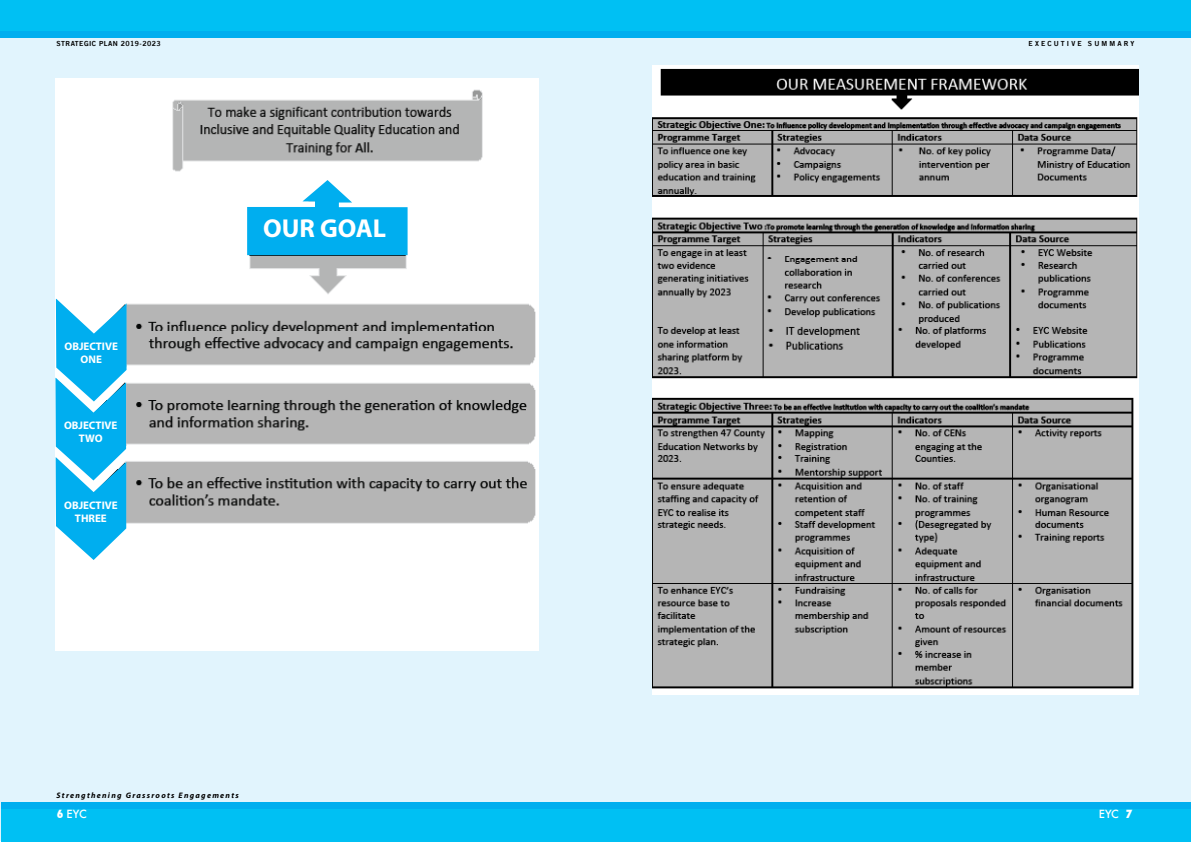
<style>
.page{position:relative;width:1191px;height:842px;background:#fff}
.page>*{position:absolute;margin:0;border:0;box-sizing:border-box;transform-origin:0 0}
.t1{font:700 26px "Myriad";color:#fff}
.t2{font:700 11px/13.2px "Myriad";color:#fff;text-align:center}
.t3{font:500 11px "Futura";letter-spacing:-.02em;color:#fff}
.t4{font:italic 700 8px "Myriad";letter-spacing:.16em;color:#000}
.t5{font:7px "Trade Gothic Bold Two";letter-spacing:.06em;color:#000}
.t6{font:7px "Trade Gothic Bold Two";letter-spacing:.3em;color:#000}
.s1{font-weight:800;font-stretch:condensed}
</style>
<div class="page">
<div style="left:0;top:0;width:1190px;height:841px;background:#e1f4fd"></div>
<div style="left:0;top:25px;width:1191px;height:13px;background:#00aeef"></div>
<div style="left:0;top:0;width:1191px;height:31px;background:#00c0f3"></div>
<div style="left:1px;top:802px;width:1190px;height:14px;background:#00aeef"></div>
<div style="left:1px;top:809px;width:1190px;height:33px;background:#00c0f3"></div>
<img style="left:56px;top:79px;width:483px;height:571px">
<img style="left:652px;top:65px;width:486px;height:630px">
<svg style="left:247px;top:180px;width:160px;height:75px;background:#4ec6f3"></svg>
<svg style="left:55px;top:299px;width:71px;height:261px;background:#3ac0f2"></svg>
<p class="t5" style="left:57px;top:39px;width:106px">STRATEGIC PLAN 2019-2023</p>
<p class="t6" style="left:1028px;top:39px;width:107px">EXECUTIVE SUMMARY</p>
<p class="t2" style="left:64px;top:340px;width:55px">OBJECTIVE<br>ONE</p>
<p class="t2" style="left:64px;top:419px;width:55px">OBJECTIVE<br>TWO</p>
<p class="t2" style="left:64px;top:499px;width:55px">OBJECTIVE<br>THREE</p>
<h1 class="t1" style="left:263px;top:215px;width:125px">OUR GOAL</h1>
<p class="t4" style="left:57px;top:791px;width:184px">Strengthening Grassroots Engagements</p>
<p class="t3" style="left:57px;top:806px;width:32px"><span class="s1">6</span> EYC</p>
<p class="t3" style="left:1098px;top:806px;width:35px">EYC <span class="s1">7</span></p>
</div>
